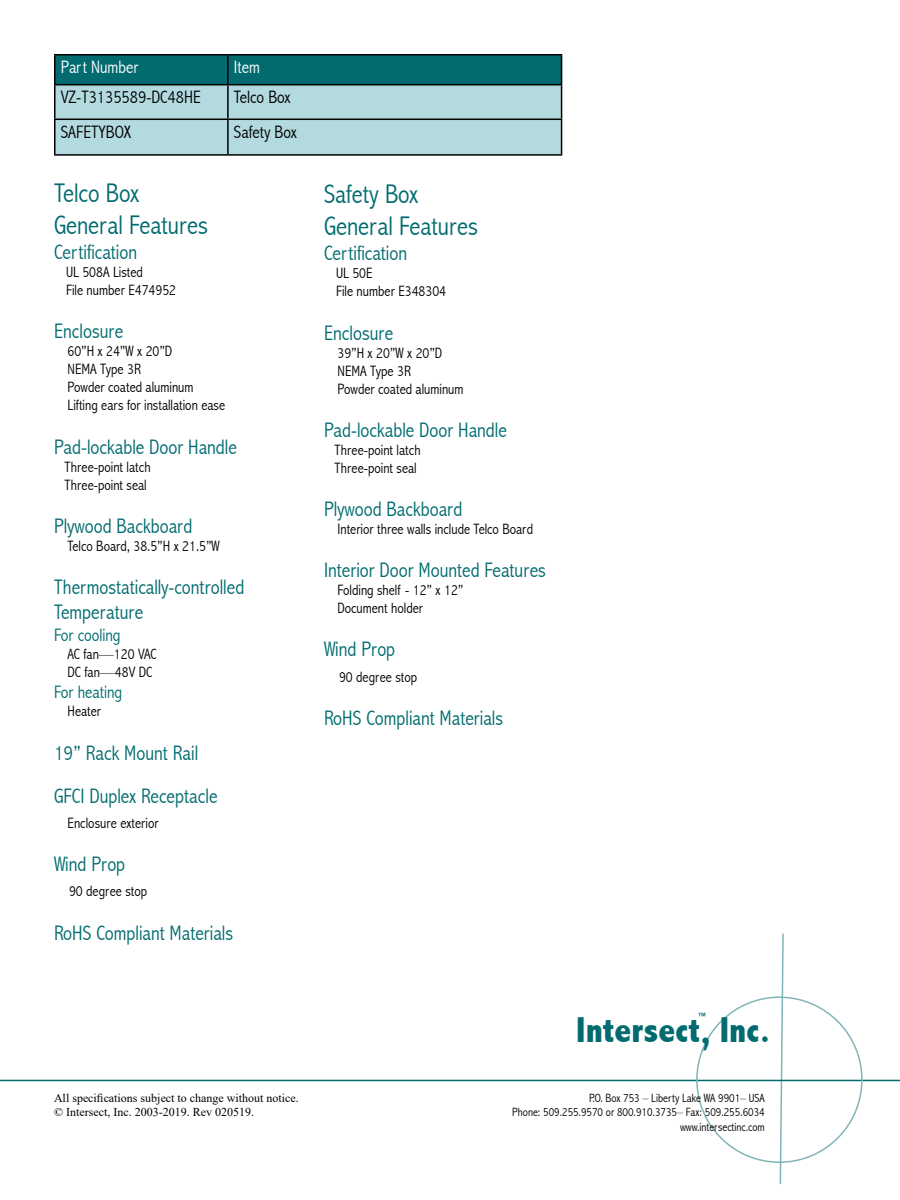
<style>
.page{position:relative;width:900px;height:1200px;background:#fff}
.page>*{position:absolute;margin:0;border:0;box-sizing:border-box;transform-origin:0 0}
.t1{font:800 condensed 36px "Abadi";color:#016b6f}
.t2{font:300 condensed 27px "Abadi";color:#016b6f}
.t3{font:300 condensed 21px "Abadi";color:#016b6f}
.t4{font:300 condensed 18px "Abadi";color:#000}
.t5{font:300 condensed 18px "Abadi";color:#016b6f}
.t6{font:300 condensed 18px "Abadi";color:#fff}
.t7{font:300 condensed 15px/18px "Abadi";color:#000}
.t8{font:300 condensed 12px "Abadi";color:#000}
.t9{font:12px "Times New Roman";color:#000}
.t10{font:800 condensed 9px "Abadi";color:#016b6f}
</style>
<div class="page">
<svg style="left:779px;top:933px;width:6px;height:252px"></svg>
<hr style="left:0;top:1080px;width:900px;height:1px;background:#016b6f">
<hr style="left:54px;top:54px;width:174px;height:2px;background:#000">
<hr style="left:54px;top:55px;width:2px;height:29px;background:#000">
<hr style="left:228px;top:54px;width:334px;height:2px;background:#000">
<svg style="left:55px;top:55px;width:507px;height:99px;background:#7bb5ba"></svg>
<hr style="left:54px;top:84px;width:174px;height:1px;background:#000">
<hr style="left:54px;top:85px;width:2px;height:34px;background:#000">
<hr style="left:228px;top:84px;width:334px;height:1px;background:#000">
<hr style="left:227px;top:85px;width:2px;height:34px;background:#000">
<hr style="left:561px;top:85px;width:1px;height:34px;background:#000">
<hr style="left:54px;top:119px;width:174px;height:1px;background:#000">
<hr style="left:54px;top:120px;width:2px;height:34px;background:#000">
<hr style="left:228px;top:119px;width:334px;height:1px;background:#000">
<hr style="left:227px;top:120px;width:2px;height:34px;background:#000">
<hr style="left:561px;top:120px;width:1px;height:34px;background:#000">
<hr style="left:54px;top:154px;width:174px;height:2px;background:#000">
<hr style="left:228px;top:154px;width:334px;height:2px;background:#000">
<p class="t6" style="left:61px;top:57px;width:79px">Part Number</p>
<p class="t6" style="left:234px;top:57px;width:28px">Item</p>
<p class="t4" style="left:61px;top:87px;width:142px">VZ-T3135589-DC48HE</p>
<p class="t4" style="left:234px;top:87px;width:58px">Telco Box</p>
<p class="t4" style="left:61px;top:121px;width:72px">SAFETYBOX</p>
<p class="t4" style="left:234px;top:121px;width:65px">Safety Box</p>
<p class="t2" style="left:54px;top:177px;width:87px">Telco Box</p>
<p class="t2" style="left:54px;top:209px;width:156px">General Features</p>
<p class="t3" style="left:54px;top:240px;width:85px">Certification</p>
<p class="t7" style="left:66px;top:263px;width:79px">UL 508A Listed</p>
<p class="t7" style="left:66px;top:281px;width:112px">File number E474952</p>
<p class="t3" style="left:54px;top:319px;width:71px">Enclosure</p>
<p class="t7" style="left:68px;top:342px;width:106px">60”H x 24”W x 20”D</p>
<p class="t7" style="left:68px;top:360px;width:128px">NEMA Type 3R<br>Powder coated aluminum</p>
<p class="t7" style="left:68px;top:396px;width:159px">Lifting ears for installation ease</p>
<p class="t3" style="left:54px;top:435px;width:184px">Pad-lockable Door Handle</p>
<p class="t7" style="left:64px;top:458px;width:88px">Three-point latch</p>
<p class="t7" style="left:64px;top:476px;width:84px">Three-point seal</p>
<p class="t3" style="left:54px;top:514px;width:140px">Plywood Backboard</p>
<p class="t7" style="left:68px;top:537px;width:154px">Telco Board, 38.5”H x 21.5”W</p>
<p class="t3" style="left:54px;top:575px;width:192px">Thermostatically-controlled</p>
<p class="t3" style="left:54px;top:600px;width:91px">Temperature</p>
<p class="t5" style="left:54px;top:624px;width:68px">For cooling</p>
<p class="t7" style="left:68px;top:645px;width:90px">AC fan—120 VAC</p>
<p class="t7" style="left:68px;top:663px;width:86px">DC fan—48V DC</p>
<p class="t5" style="left:54px;top:682px;width:70px">For heating</p>
<p class="t7" style="left:68px;top:702px;width:35px">Heater</p>
<p class="t3" style="left:54px;top:741px;width:146px">19” Rack Mount Rail</p>
<p class="t3" style="left:54px;top:784px;width:165px">GFCI Duplex Receptacle</p>
<p class="t7" style="left:68px;top:814px;width:93px">Enclosure exterior</p>
<p class="t3" style="left:54px;top:852px;width:73px">Wind Prop</p>
<p class="t7" style="left:69px;top:882px;width:80px">90 degree stop</p>
<p class="t3" style="left:54px;top:921px;width:181px">RoHS Compliant Materials</p>
<p class="t2" style="left:324px;top:178px;width:96px">Safety Box</p>
<p class="t2" style="left:324px;top:211px;width:156px">General Features</p>
<p class="t3" style="left:324px;top:241px;width:85px">Certification</p>
<p class="t7" style="left:336px;top:264px;width:38px">UL 50E</p>
<p class="t7" style="left:336px;top:282px;width:112px">File number E348304</p>
<p class="t3" style="left:324px;top:320px;width:71px">Enclosure</p>
<p class="t7" style="left:338px;top:344px;width:106px">39”H x 20”W x 20”D</p>
<p class="t7" style="left:338px;top:362px;width:128px">NEMA Type 3R<br>Powder coated aluminum</p>
<p class="t3" style="left:324px;top:418px;width:184px">Pad-lockable Door Handle</p>
<p class="t7" style="left:334px;top:441px;width:88px">Three-point latch</p>
<p class="t7" style="left:334px;top:459px;width:84px">Three-point seal</p>
<p class="t3" style="left:324px;top:497px;width:140px">Plywood Backboard</p>
<p class="t7" style="left:338px;top:520px;width:197px">Interior three walls include Telco Board</p>
<p class="t3" style="left:324px;top:558px;width:223px">Interior Door Mounted Features</p>
<p class="t7" style="left:338px;top:581px;width:127px">Folding shelf - 12” x 12”</p>
<p class="t7" style="left:338px;top:599px;width:87px">Document holder</p>
<p class="t3" style="left:324px;top:637px;width:73px">Wind Prop</p>
<p class="t7" style="left:339px;top:668px;width:80px">90 degree stop</p>
<p class="t3" style="left:324px;top:706px;width:181px">RoHS Compliant Materials</p>
<p class="t9" style="left:54px;top:1089px;width:246px">All specifications subject to change without notice.</p>
<p class="t9" style="left:54px;top:1104px;width:202px">© Intersect, Inc. 2003-2019. Rev 020519.</p>
<p class="t10" style="left:698px;top:1010px;width:10px">™</p>
<p class="t1" style="left:576px;top:1009px;width:195px">Intersect, Inc.</p>
<p class="t8" style="left:589px;top:1091px;width:177px">P.O. Box 753 – Liberty Lake WA 9901– USA</p>
<p class="t8" style="left:512px;top:1105px;width:254px">Phone: 509.255.9570 or 800.910.3735– Fax: 509.255.6034</p>
<p class="t8" style="left:680px;top:1120px;width:86px">www.intersectinc.com</p>
</div>
